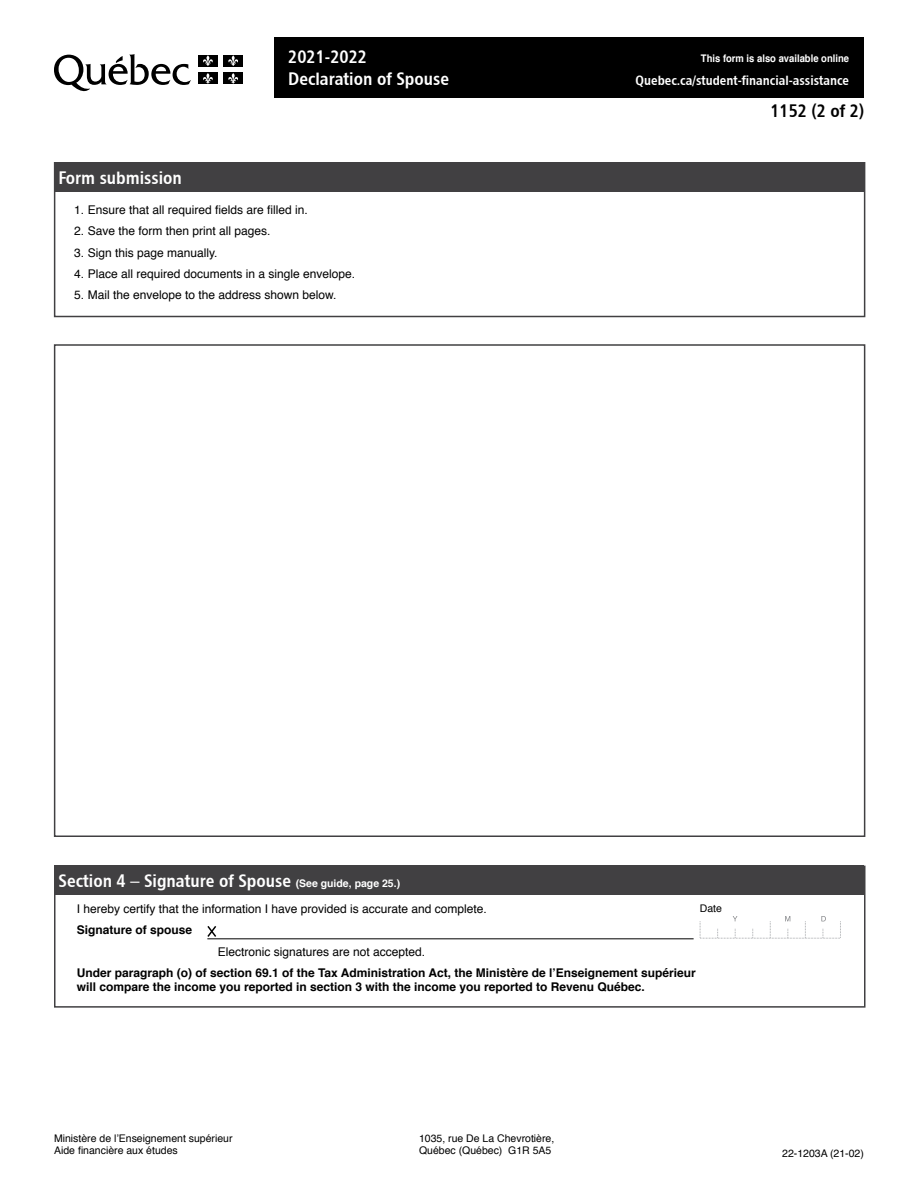
<style>
.page{position:relative;width:918px;height:1188px;background:#fff}
.page>*{position:absolute;margin:0;border:0;box-sizing:border-box;transform-origin:0 0}
.t1{font:18px/21.6px "Chaloult Cond Demi Gras Normal";color:#fff}
.t2{font:18px "Chaloult Cond Demi Gras Normal";color:#000}
.t3{font:13.5px "Chaloult Cond Demi Gras Normal";color:#fff}
.t4{font:12px "Helvetica";color:#000}
.t5{font:700 12px/14.4px "Helvetica";color:#000}
.t6{font:10.5px/12.6px "Helvetica";color:#000}
.t7{font:700 10.5px "Helvetica";color:#fff;scale:.9 1}
.s1{font-family:"Helvetica";font-weight:700;font-size:10.5px}
</style>
<div class="page">
<svg style="left:54px;top:54px;width:137px;height:38px"></svg>
<div style="left:198px;top:55px;width:20px;height:12px;background:#000"></div>
<svg style="left:203px;top:55px;width:10px;height:11px"></svg>
<div style="left:223px;top:55px;width:20px;height:12px;background:#000"></div>
<svg style="left:228px;top:55px;width:10px;height:11px"></svg>
<div style="left:198px;top:72px;width:20px;height:12px;background:#000"></div>
<svg style="left:203px;top:73px;width:10px;height:11px"></svg>
<div style="left:223px;top:72px;width:20px;height:12px;background:#000"></div>
<svg style="left:228px;top:73px;width:10px;height:11px"></svg>
<div style="left:275px;top:37px;width:589px;height:61px;background:#000"></div>
<div style="left:54px;top:162px;width:811px;height:155px;border:2px solid #414042"></div>
<div style="left:54px;top:162px;width:810px;height:30px;background:#414042"></div>
<div style="left:54px;top:866px;width:812px;height:142px;border:2px solid #414042"></div>
<div style="left:54px;top:865px;width:810px;height:30px;background:#414042"></div>
<hr style="left:207px;top:939px;width:487px;height:1px;background:#000">
<svg style="left:207px;top:926px;width:11px;height:13px"></svg>
<svg style="left:700px;top:916px;width:141px;height:23px"></svg>
<h1 class="t1" style="left:288px;top:46px;width:162px">2021-2022<br>Declaration of Spouse</h1>
<h2 class="t1" style="left:58px;top:166px;width:125px">Form submission</h2>
<p class="t4" style="left:74px;top:201px;width:235px">1. Ensure that all required fields are filled in.</p>
<p class="t4" style="left:74px;top:222px;width:198px">2. Save the form then print all pages.</p>
<p class="t4" style="left:74px;top:243px;width:145px">3. Sign this page manually.</p>
<p class="t4" style="left:74px;top:264px;width:282px">4. Place all required documents in a single envelope.</p>
<p class="t4" style="left:74px;top:285px;width:264px">5. Mail the envelope to the address shown below.</p>
<p class="t7" style="left:701px;top:50px;width:166px">This form is also available online</p>
<p class="t3" style="left:636px;top:72px;width:215px">Quebec.ca/student-financial-assistance</p>
<h1 class="t2" style="left:770px;top:100px;width:95px">1152 (2 of 2)</h1>
<h2 class="t1" style="left:59px;top:869px;width:343px">Section 4 – Signature of Spouse <span class="s1">(See guide, page 25.)</span></h2>
<p class="t4" style="left:77px;top:900px;width:412px">I hereby certify that the information I have provided is accurate and complete.</p>
<p class="t5" style="left:77px;top:923px;width:117px">Signature of spouse</p>
<p class="t4" style="left:218px;top:942px;width:209px">Electronic signatures are not accepted.</p>
<p class="t5" style="left:77px;top:965px;width:621px">Under paragraph (o) of section 69.1 of the Tax Administration Act, the Ministère de l’Enseignement supérieur will compare the income you reported in section 3 with the income you reported to Revenu Québec.</p>
<p class="t6" style="left:700px;top:902px;width:24px">Date</p>
<p class="t6" style="left:54px;top:1132px;width:180px">Ministère de l’Enseignement supérieur<br>Aide financière aux études</p>
<p class="t6" style="left:419px;top:1132px;width:137px">1035, rue De La Chevrotière,<br>Québec (Québec) G1R 5A5</p>
<p class="t6" style="left:782px;top:1147px;width:83px">22-1203A (21-02)</p>
</div>
